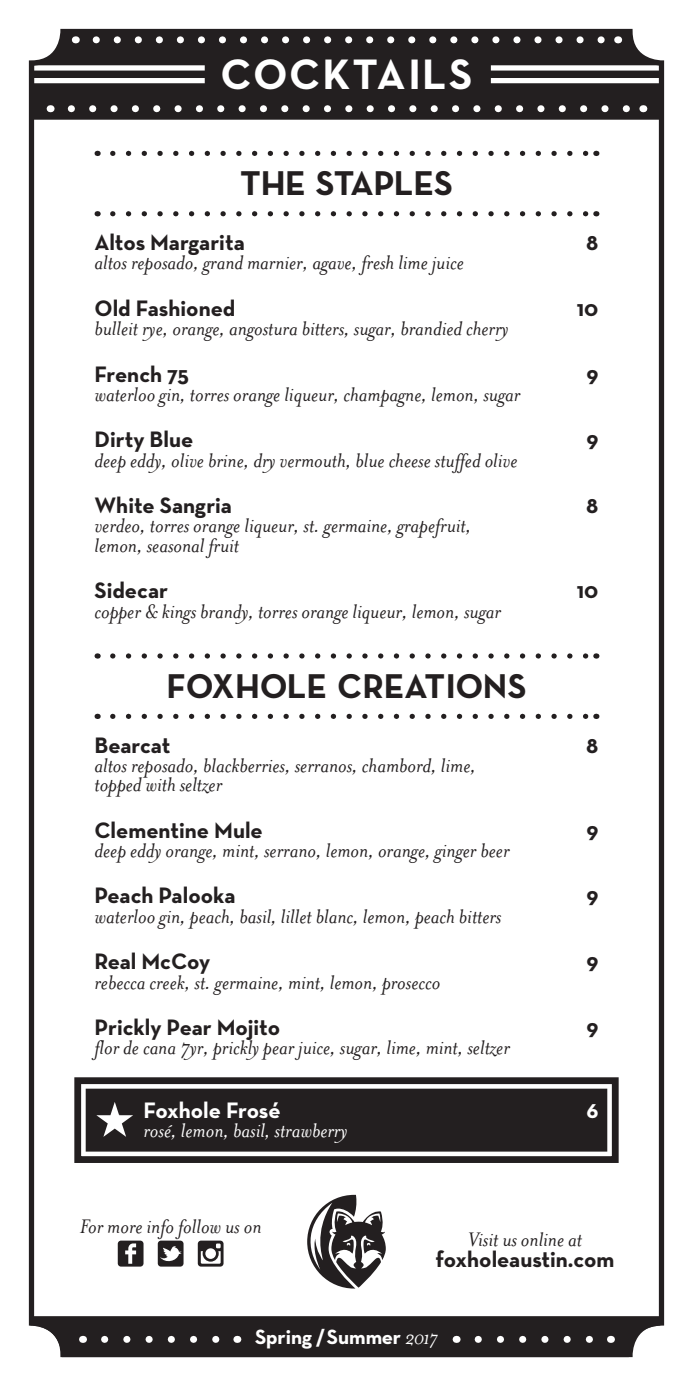
<style>
.page{position:relative;width:693px;height:1386px;background:#fff}
.page>*{position:absolute;margin:0;border:0;box-sizing:border-box;transform-origin:0 0}
.t1{font:700 43.4px "Neutra Text";letter-spacing:.045em;color:#fff}
.t2{font:700 35px "Neutra Text";letter-spacing:-.01em;color:#231f20}
.menu_item{font:italic 22.75px "Mrs Eaves";color:#231f20}
.menu_item-2{font:700 22.75px "Neutra Text";color:#231f20}
.menu_item-3{font:italic 22.75px "Mrs Eaves";color:#fff}
.menu_item-4{font:700 22.75px "Neutra Text";letter-spacing:-.005em;color:#fff}
.menu_item-5{font:700 21px "Neutra Text";letter-spacing:-.01em;color:#fff}
.s1{font-family:"Mrs Eaves";font-weight:400;font-style:italic}
</style>
<div class="page">
<div style="left:35px;top:35px;width:623px;height:85px;background:#231f20"></div>
<div style="left:34px;top:65px;width:171px;height:6px;background:#fff"></div>
<div style="left:34px;top:78px;width:171px;height:5px;background:#fff"></div>
<svg style="left:35px;top:1316px;width:623px;height:35px;background:#333031"></svg>
<svg style="left:71px;top:105px;width:561px;height:7px"></svg>
<svg style="left:96px;top:36px;width:511px;height:7px"></svg>
<svg style="left:74px;top:1077px;width:545px;height:86px;background:#3f3c3c"></svg>
<div style="left:86px;top:1089px;width:521px;height:63px;border:2px solid #231f20"></div>
<div style="left:491px;top:65px;width:171px;height:6px;background:#fff"></div>
<div style="left:491px;top:78px;width:171px;height:5px;background:#fff"></div>
<div style="left:29px;top:29px;width:635px;height:1328px;border:5px solid #231f20;border-radius:32px"></div>
<svg style="left:113px;top:151px;width:475px;height:5px"></svg>
<svg style="left:113px;top:211px;width:475px;height:5px"></svg>
<svg style="left:113px;top:653px;width:475px;height:6px"></svg>
<svg style="left:113px;top:714px;width:475px;height:5px"></svg>
<svg style="left:96px;top:1102px;width:37px;height:35px"></svg>
<svg style="left:307px;top:1195px;width:79px;height:94px"></svg>
<svg style="left:198px;top:1241px;width:26px;height:26px"></svg>
<svg style="left:118px;top:1241px;width:26px;height:26px"></svg>
<svg style="left:158px;top:1241px;width:26px;height:26px"></svg>
<p class="t1" style="left:221px;top:48px;width:253px">COCKTAILS</p>
<p class="t2" style="left:240px;top:162px;width:214px">THE STAPLES</p>
<p class="menu_item-2" style="left:94px;top:228px;width:152px">Altos Margarita</p>
<p class="menu_item-2" style="left:586px;top:228px;width:14px">8</p>
<p class="menu_item" style="left:94px;top:250px;width:371px">altos reposado, grand marnier, agave, fresh lime juice</p>
<p class="menu_item-2" style="left:94px;top:294px;width:143px">Old Fashioned</p>
<p class="menu_item-2" style="left:577px;top:294px;width:23px">10</p>
<p class="menu_item" style="left:94px;top:316px;width:416px">bulleit rye, orange, angostura bitters, sugar, brandied cherry</p>
<p class="menu_item-2" style="left:94px;top:360px;width:96px">French 75</p>
<p class="menu_item-2" style="left:586px;top:360px;width:14px">9</p>
<p class="menu_item" style="left:94px;top:382px;width:427px">waterloo gin, torres orange liqueur, champagne, lemon, sugar</p>
<p class="menu_item-2" style="left:94px;top:425px;width:100px">Dirty Blue</p>
<p class="menu_item-2" style="left:586px;top:425px;width:14px">9</p>
<p class="menu_item" style="left:94px;top:448px;width:424px">deep eddy, olive brine, dry vermouth, blue cheese stuffed olive</p>
<p class="menu_item-2" style="left:94px;top:491px;width:139px">White Sangria</p>
<p class="menu_item-2" style="left:586px;top:491px;width:14px">8</p>
<p class="menu_item" style="left:94px;top:513px;width:378px">verdeo, torres orange liqueur, st. germaine, grapefruit,</p>
<p class="menu_item" style="left:94px;top:533px;width:146px">lemon, seasonal fruit</p>
<p class="menu_item-2" style="left:94px;top:576px;width:75px">Sidecar</p>
<p class="menu_item-2" style="left:577px;top:576px;width:23px">10</p>
<p class="menu_item" style="left:94px;top:598px;width:408px">copper &amp; kings brandy, torres orange liqueur, lemon, sugar</p>
<p class="t2" style="left:166px;top:664px;width:362px">FOXHOLE CREATIONS</p>
<p class="menu_item-2" style="left:94px;top:731px;width:78px">Bearcat</p>
<p class="menu_item-2" style="left:586px;top:731px;width:14px">8</p>
<p class="menu_item" style="left:94px;top:753px;width:383px">altos reposado, blackberries, serranos, chambord, lime,</p>
<p class="menu_item" style="left:94px;top:772px;width:129px">topped with seltzer</p>
<p class="menu_item-2" style="left:94px;top:816px;width:170px">Clementine Mule</p>
<p class="menu_item-2" style="left:586px;top:816px;width:14px">9</p>
<p class="menu_item" style="left:94px;top:838px;width:417px">deep eddy orange, mint, serrano, lemon, orange, ginger beer</p>
<p class="menu_item-2" style="left:94px;top:882px;width:142px">Peach Palooka</p>
<p class="menu_item-2" style="left:586px;top:882px;width:14px">9</p>
<p class="menu_item" style="left:94px;top:904px;width:408px">waterloo gin, peach, basil, lillet blanc, lemon, peach bitters</p>
<p class="menu_item-2" style="left:94px;top:947px;width:117px">Real McCoy</p>
<p class="menu_item-2" style="left:586px;top:947px;width:14px">9</p>
<p class="menu_item" style="left:94px;top:969px;width:347px">rebecca creek, st. germaine, mint, lemon, prosecco</p>
<p class="menu_item-2" style="left:94px;top:1013px;width:187px">Prickly Pear Mojito</p>
<p class="menu_item-2" style="left:586px;top:1013px;width:14px">9</p>
<p class="menu_item" style="left:94px;top:1035px;width:417px">flor de cana 7yr, prickly pear juice, sugar, lime, mint, seltzer</p>
<p class="menu_item-4" style="left:144px;top:1096px;width:139px">Foxhole Frosé</p>
<p class="menu_item-4" style="left:586px;top:1096px;width:14px">6</p>
<p class="menu_item-3" style="left:144px;top:1118px;width:205px">rosé, lemon, basil, strawberry</p>
<p class="menu_item" style="left:80px;top:1214px;width:183px">For more info follow us on</p>
<p class="menu_item" style="left:468px;top:1227px;width:116px">Visit us online at</p>
<p class="menu_item-2" style="left:436px;top:1245px;width:180px">foxholeaustin.com</p>
<p class="menu_item-5" style="left:255px;top:1324px;width:184px">Spring /Summer <span class="s1">2017</span></p>
</div>
